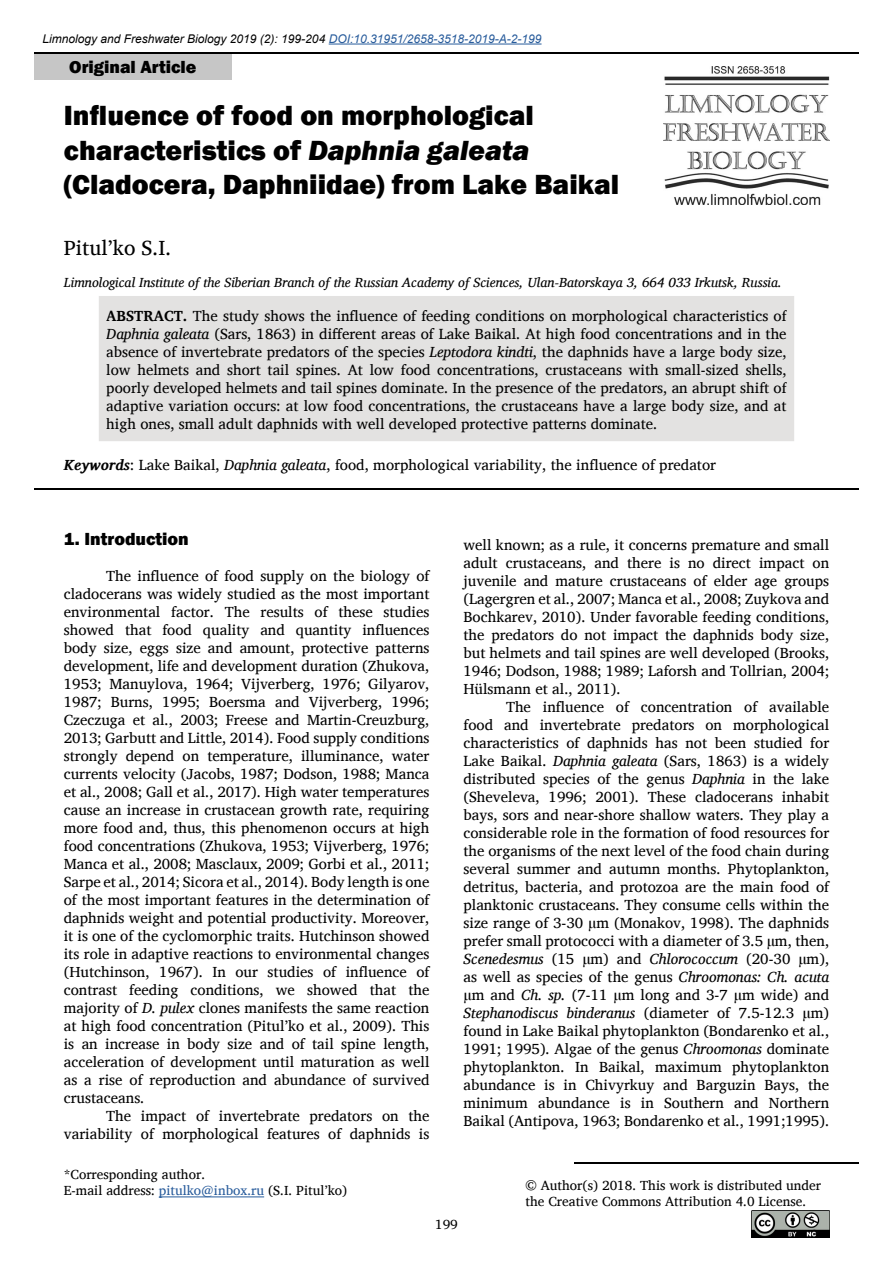
<style>
.page{position:relative;width:893px;height:1263px;background:#fff}
.page>*{position:absolute;margin:0;border:0;box-sizing:border-box;transform-origin:0 0}
.t1{font:800 28.5px/34.2px "Franklin Gothic";color:#000}
.t2{font:21px "Charis SIL";color:#000}
.t3{font:800 18px "Franklin Gothic";color:#000}
.t4{font:15px/18px "Charis SIL";color:#000;text-align:justify}
.t5{font:13.5px/16.2px "Charis SIL";color:#000}
.t6{font:italic 13.5px "Charis SIL";color:#000}
.t7{font:italic 12px "Arial";color:#000}
.s1{color:#275b9b}
.s2{font-style:italic}
.s3{font-weight:700}
.s4{font-weight:700;font-style:italic}
</style>
<div class="page">
<hr style="left:34px;top:52px;width:825px;height:2px;background:#000">
<hr style="left:329px;top:44px;width:213px;height:1px;background:#275b9b">
<hr style="left:159px;top:1196px;width:105px;height:1px;background:#275b9b">
<img style="left:751px;top:1210px;width:78px;height:27px">
<div style="left:34px;top:54px;width:198px;height:26px;background:#c6c6c6"></div>
<div style="left:99px;top:296px;width:695px;height:145px;background:#e3e2e1"></div>
<hr style="left:34px;top:488px;width:825px;height:1px;background:#000">
<img style="left:663px;top:67px;width:166px;height:138px">
<hr style="left:574px;top:1162px;width:285px;height:1px;background:#000">
<p class="t7" style="left:43px;top:31px;width:500px">Limnology and Freshwater Biology 2019 (2): 199-204 <span class="s1">DOI:10.31951/2658-3518-2019-A-2-199</span></p>
<p class="t3" style="left:69px;top:55px;width:129px">Original Article</p>
<h1 class="t1" style="left:64px;top:99px;width:557px">Influence of food on morphological characteristics of <span class="s2">Daphnia galeata </span>(Cladocera, Daphniidae) from Lake Baikal</h1>
<h2 class="t2" style="left:64px;top:236px;width:109px">Pitul’ko S.I.</h2>
<p class="t6" style="left:64px;top:275px;width:720px">Limnological Institute of the Siberian Branch of the Russian Academy of Sciences, Ulan-Batorskaya 3, 664 033 Irkutsk, Russia.</p>
<p class="t4" style="left:106px;top:307px;width:682px"><span class="s3">ABSTRACT.</span> The study shows the influence of feeding conditions on morphological characteristics of <span class="s2">Daphnia galeata</span> (Sars, 1863) in different areas of Lake Baikal. At high food concentrations and in the absence of invertebrate predators of the species <span class="s2">Leptodora kindti</span>, the daphnids have a large body size, low helmets and short tail spines. At low food concentrations, crustaceans with small-sized shells, poorly developed helmets and tail spines dominate. In the presence of the predators, an abrupt shift of adaptive variation occurs: at low food concentrations, the crustaceans have a large body size, and at high ones, small adult daphnids with well developed protective patterns dominate.</p>
<p class="t4" style="left:64px;top:455px;width:654px"><span class="s4">Keywords</span>: Lake Baikal, <span class="s2">Daphnia galeata</span>, food, morphological variability, the influence of predator</p>
<p class="t3" style="left:64px;top:527px;width:127px">1. Introduction</p>
<p class="t4" style="left:64px;top:566px;width:367px;text-indent:43px">The influence of food supply on the biology of cladocerans was widely studied as the most important environmental factor. The results of these studies showed that food quality and quantity influences body size, eggs size and amount, protective patterns development, life and development duration (Zhukova, 1953; Manuylova, 1964; Vijverberg, 1976; Gilyarov, 1987; Burns, 1995; Boersma and Vijverberg, 1996; Czeczuga et al., 2003; Freese and Martin-Creuzburg, 2013; Garbutt and Little, 2014). Food supply conditions strongly depend on temperature, illuminance, water currents velocity (Jacobs, 1987; Dodson, 1988; Manca et al., 2008; Gall et al., 2017). High water temperatures cause an increase in crustacean growth rate, requiring more food and, thus, this phenomenon occurs at high food concentrations (Zhukova, 1953; Vijverberg, 1976; Manca et al., 2008; Masclaux, 2009; Gorbi et al., 2011; Sarpe et al., 2014; Sicora et al., 2014). Body length is one of the most important features in the determination of daphnids weight and potential productivity. Moreover, it is one of the cyclomorphic traits. Hutchinson showed its role in adaptive reactions to environmental changes (Hutchinson, 1967). In our studies of influence of contrast feeding conditions, we showed that the majority of <span class="s2">D. pulex</span> clones manifests the same reaction at high food concentration (Pitul’ko et al., 2009). This is an increase in body size and of tail spine length, acceleration of development until maturation as well as a rise of reproduction and abundance of survived crustaceans.</p>
<p class="t4" style="left:64px;top:1106px;width:367px;text-align:right">The impact of invertebrate predators on the variability of morphological features of daphnids is</p>
<p class="t5" style="left:64px;top:1166px;width:285px">*Corresponding author.<br>E-mail address: <span class="s1">pitulko@inbox.ru</span> (S.I. Pitul’ko)</p>
<p class="t4" style="left:463px;top:536px;width:367px">well known; as a rule, it concerns premature and small adult crustaceans, and there is no direct impact on juvenile and mature crustaceans of elder age groups (Lagergren et al., 2007; Manca et al., 2008; Zuykova and Bochkarev, 2010). Under favorable feeding conditions, the predators do not impact the daphnids body size, but helmets and tail spines are well developed (Brooks, 1946; Dodson, 1988; 1989; Laforsh and Tollrian, 2004; Hülsmann et al., 2011).</p>
<p class="t4" style="left:463px;top:698px;width:367px;text-indent:43px">The influence of concentration of available food and invertebrate predators on morphological characteristics of daphnids has not been studied for Lake Baikal. <span class="s2">Daphnia galeata</span> (Sars, 1863) is a widely distributed species of the genus <span class="s2">Daphnia</span> in the lake (Sheveleva, 1996; 2001). These cladocerans inhabit bays, sors and near-shore shallow waters. They play a considerable role in the formation of food resources for the organisms of the next level of the food chain during several summer and autumn months. Phytoplankton, detritus, bacteria, and protozoa are the main food of planktonic crustaceans. They consume cells within the size range of 3-30 μm (Monakov, 1998). The daphnids prefer small protococci with a diameter of 3.5 μm, then, <span class="s2">Scenedesmus</span> (15 μm) and <span class="s2">Chlorococcum</span> (20-30 μm), as well as species of the genus <span class="s2">Chroomonas: Ch. acuta </span>μm and <span class="s2">Ch. sp.</span> (7-11 μm long and 3-7 μm wide) and <span class="s2">Stephanodiscus binderanus</span> (diameter of 7.5-12.3 μm) found in Lake Baikal phytoplankton (Bondarenko et al., 1991; 1995). Algae of the genus <span class="s2">Chroomonas</span> dominate phytoplankton. In Baikal, maximum phytoplankton abundance is in Chivyrkuy and Barguzin Bays, the minimum abundance is in Southern and Northern Baikal (Antipova, 1963; Bondarenko et al., 1991;1995).</p>
<p class="t5" style="left:526px;top:1177px;width:297px">© Author(s) 2018. This work is distributed under the Creative Commons Attribution 4.0 License.</p>
<p class="t5" style="left:435px;top:1216px;width:24px">199</p>
</div>
